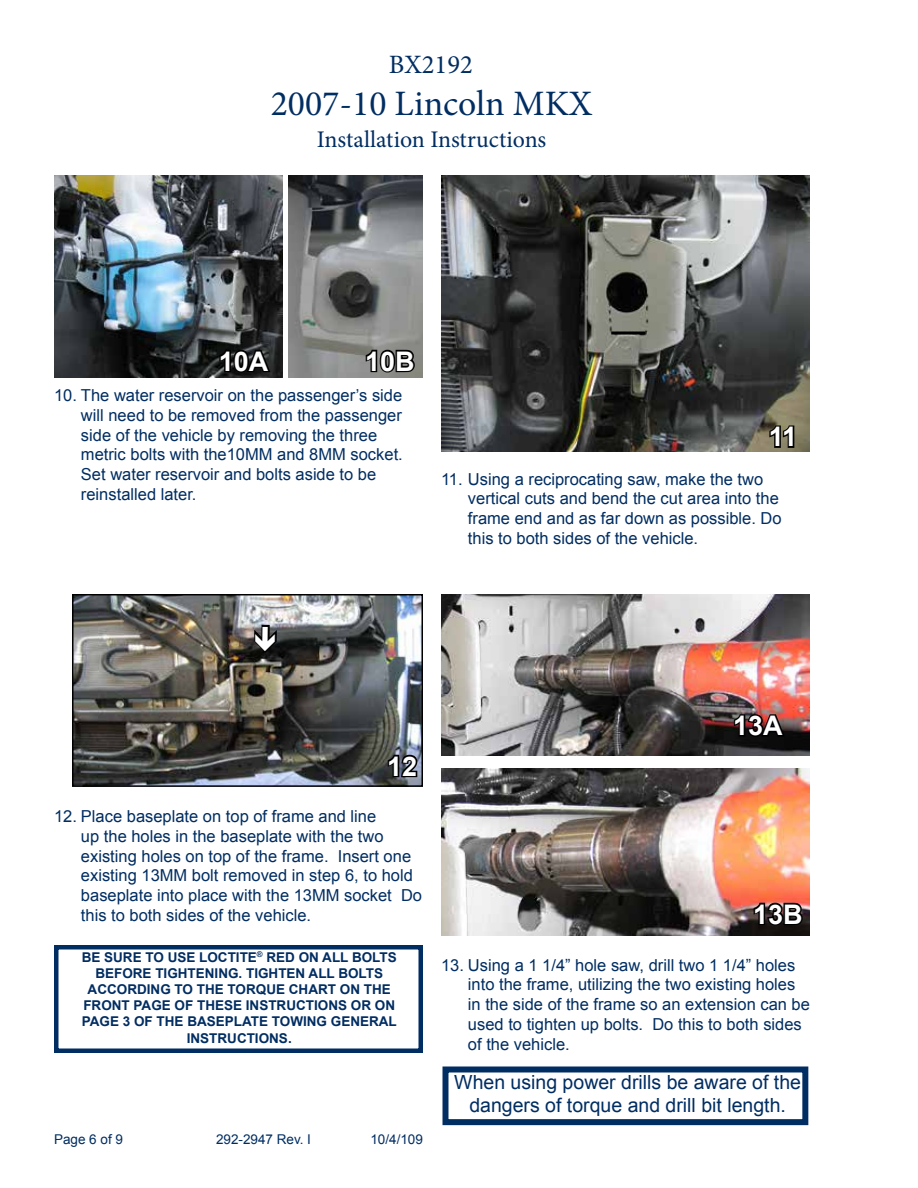
<style>
.page{position:relative;width:918px;height:1188px;background:#fff}
.page>*{position:absolute;margin:0;border:0;box-sizing:border-box;transform-origin:0 0}
.t1{font:35.7px "Minion Pro";color:#002d62}
.t2{font:700 27px "Arial";color:#fff}
.t3{font:26.55px "Minion Pro";color:#002d62}
.t4{font:23.85px "Minion Pro";color:#002d62}
.t5{font:19.5px/23.4px "Arial";color:#002d62;text-align:center}
.t6{font:16.5px/19.8px "Arial";color:#002d62}
.t7{font:700 13.5px/16.2px "Arial";color:#002d62;text-align:center}
.t8{font:13.5px "Arial";color:#002d62}
</style>
<div class="page">
<img style="left:441px;top:176px;width:369px;height:275px">
<svg style="left:768px;top:424px;width:28px;height:25px"></svg>
<div style="left:54px;top:945px;width:369px;height:108px;border:4px solid #002d62"></div>
<img style="left:75px;top:597px;width:345px;height:187px">
<div style="left:72px;top:594px;width:351px;height:193px;border:2px solid #000"></div>
<svg style="left:386px;top:753px;width:34px;height:26px"></svg>
<hr style="left:611px;top:332px;width:34px;height:2px;background:#000">
<img style="left:54px;top:176px;width:229px;height:202px">
<img style="left:288px;top:176px;width:135px;height:202px">
<svg style="left:218px;top:347px;width:55px;height:27px"></svg>
<svg style="left:364px;top:348px;width:53px;height:26px"></svg>
<img style="left:441px;top:769px;width:369px;height:167px">
<svg style="left:752px;top:901px;width:53px;height:26px"></svg>
<img style="left:441px;top:594px;width:369px;height:161px">
<svg style="left:732px;top:712px;width:55px;height:26px"></svg>
<div style="left:442px;top:1066px;width:366px;height:59px;border:6px solid #002d62"></div>
<svg style="left:251px;top:623px;width:28px;height:32px"></svg>
<h3 class="t3" style="left:389px;top:47px;width:85px">BX2192</h3>
<h1 class="t1" style="left:271px;top:80px;width:323px">2007-10 Lincoln MKX</h1>
<h3 class="t4" style="left:317px;top:123px;width:231px">Installation Instructions</h3>
<h2 class="t2" style="left:219px;top:343px;width:51px">10A</h2>
<h2 class="t2" style="left:365px;top:343px;width:51px">10B</h2>
<p class="t6" style="left:81px;top:385px;width:323px;text-indent:-27px">10. The water reservoir on the passenger’s side will need to be removed from the passenger side of the vehicle by removing the three metric bolts with the10MM and 8MM socket.<br>Set water reservoir and bolts aside to be reinstalled later.</p>
<h2 class="t2" style="left:769px;top:419px;width:30px">11</h2>
<p class="t6" style="left:468px;top:469px;width:315px;text-indent:-27px">11. Using a reciprocating saw, make the two vertical cuts and bend the cut area into the frame end and as far down as possible. Do this to both sides of the vehicle.</p>
<h2 class="t2" style="left:387px;top:748px;width:32px">12</h2>
<p class="t6" style="left:81px;top:806px;width:343px;text-indent:-27px">12. Place baseplate on top of frame and line<br>up the holes in the baseplate with the two existing holes on top of the frame. Insert one existing 13MM bolt removed in step 6, to hold baseplate into place with the 13MM socket Do this to both sides of the vehicle.</p>
<p class="t7" style="left:82px;top:949px;width:317px">BE SURE TO USE LOCTITE<sup>®</sup> RED ON ALL BOLTS BEFORE TIGHTENING. TIGHTEN ALL BOLTS ACCORDING TO THE TORQUE CHART ON THE FRONT PAGE OF THESE INSTRUCTIONS OR ON PAGE 3 OF THE BASEPLATE TOWING GENERAL INSTRUCTIONS.</p>
<p class="t8" style="left:54px;top:1130px;width:71px">Page 6 of 9</p>
<p class="t8" style="left:216px;top:1130px;width:97px">292-2947 Rev. I</p>
<p class="t8" style="left:370px;top:1130px;width:54px">10/4/109</p>
<h2 class="t2" style="left:733px;top:708px;width:51px">13A</h2>
<h2 class="t2" style="left:753px;top:896px;width:51px">13B</h2>
<p class="t6" style="left:468px;top:955px;width:343px;text-indent:-27px">13. Using a 1 1/4” hole saw, drill two 1 1/4” holes into the frame, utilizing the two existing holes in the side of the frame so an extension can be used to tighten up bolts. Do this to both sides of the vehicle.</p>
<p class="t5" style="left:454px;top:1070px;width:348px">When using power drills be aware of the dangers of torque and drill bit length.</p>
</div>
